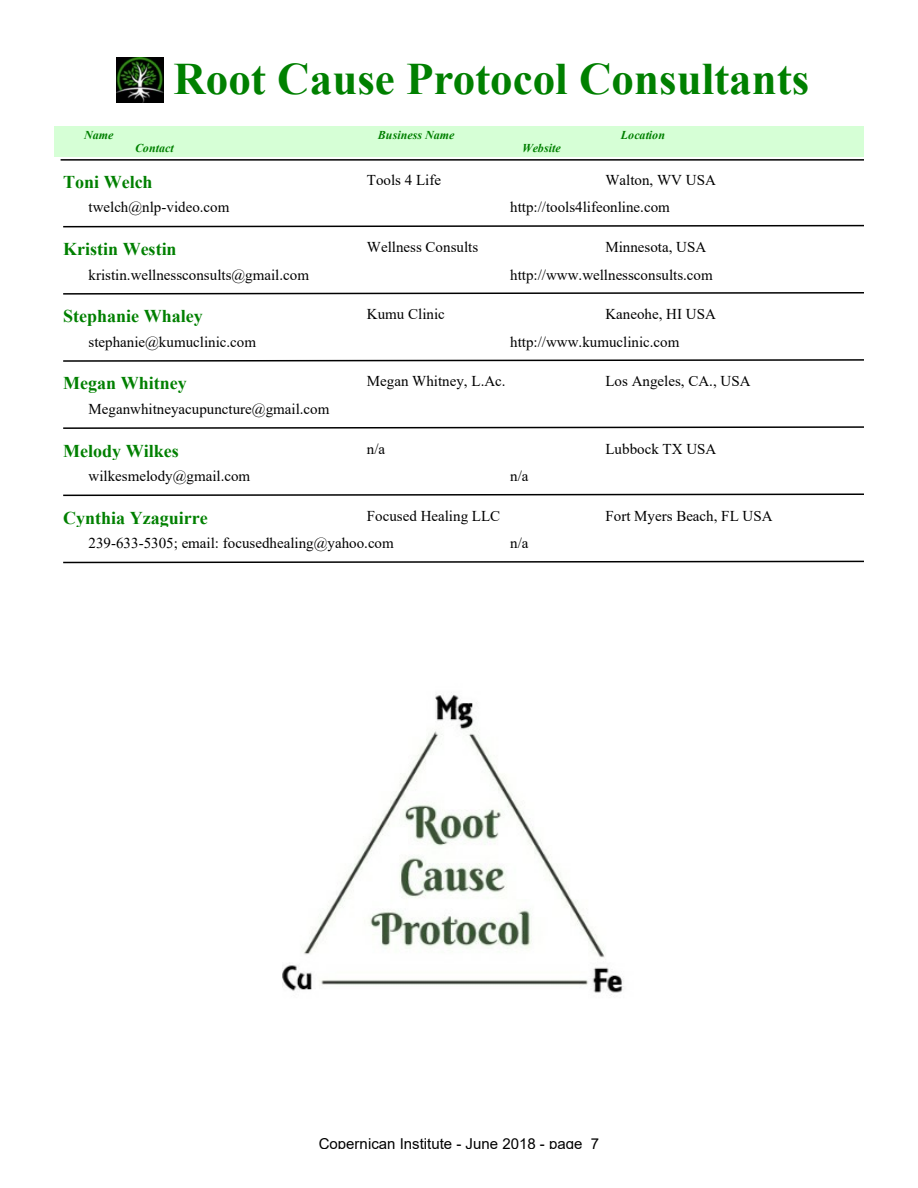
<style>
.page{position:relative;width:918px;height:1188px;background:#fff}
.page>*{position:absolute;margin:0;border:0;box-sizing:border-box;transform-origin:0 0}
.t1{font:700 45px "Times New Roman";color:#008000}
.t2{font:700 18px "Times New Roman";color:#008000}
.t3{font:15px "Times New Roman";color:#000}
.t4{font:15px "Arial";color:#000}
.t5{font:italic 700 12px "Times New Roman";color:#008000}
</style>
<div class="page">
<img style="left:116px;top:57px;width:47px;height:46px">
<hr style="left:61px;top:159px;width:803px;height:2px;background:#000">
<div style="left:54px;top:127px;width:810px;height:30px;background:#d6ffd6"></div>
<svg style="left:63px;top:224px;width:801px;height:4px"></svg>
<svg style="left:63px;top:292px;width:801px;height:3px"></svg>
<svg style="left:63px;top:359px;width:801px;height:3px"></svg>
<svg style="left:63px;top:426px;width:801px;height:3px"></svg>
<svg style="left:63px;top:493px;width:801px;height:4px"></svg>
<svg style="left:63px;top:560px;width:801px;height:4px"></svg>
<img style="left:282px;top:692px;width:342px;height:303px">
<h1 class="t1" style="left:173px;top:64px;width:638px">Root Cause Protocol Consultants</h1>
<p class="t5" style="left:84px;top:130px;width:31px">Name</p>
<p class="t5" style="left:378px;top:130px;width:78px">Business Name</p>
<p class="t5" style="left:621px;top:130px;width:46px">Location</p>
<p class="t5" style="left:135px;top:144px;width:40px">Contact</p>
<p class="t5" style="left:522px;top:144px;width:40px">Website</p>
<p class="t2" style="left:63px;top:176px;width:91px">Toni Welch</p>
<p class="t3" style="left:367px;top:175px;width:76px">Tools 4 Life</p>
<p class="t3" style="left:605px;top:175px;width:112px">Walton, WV USA</p>
<p class="t3" style="left:89px;top:202px;width:142px">twelch@nlp-video.com</p>
<p class="t3" style="left:510px;top:202px;width:161px">http://tools4lifeonline.com</p>
<p class="t2" style="left:63px;top:243px;width:115px">Kristin Westin</p>
<p class="t3" style="left:367px;top:242px;width:113px">Wellness Consults</p>
<p class="t3" style="left:605px;top:242px;width:102px">Minnesota, USA</p>
<p class="t3" style="left:89px;top:269px;width:222px">kristin.wellnessconsults@gmail.com</p>
<p class="t3" style="left:510px;top:269px;width:204px">http://www.wellnessconsults.com</p>
<p class="t2" style="left:63px;top:310px;width:141px">Stephanie Whaley</p>
<p class="t3" style="left:367px;top:309px;width:79px">Kumu Clinic</p>
<p class="t3" style="left:605px;top:309px;width:112px">Kaneohe, HI USA</p>
<p class="t3" style="left:89px;top:336px;width:169px">stephanie@kumuclinic.com</p>
<p class="t3" style="left:510px;top:336px;width:171px">http://www.kumuclinic.com</p>
<p class="t2" style="left:63px;top:377px;width:125px">Megan Whitney</p>
<p class="t3" style="left:367px;top:376px;width:140px">Megan Whitney, L.Ac.</p>
<p class="t3" style="left:605px;top:376px;width:147px">Los Angeles, CA., USA</p>
<p class="t3" style="left:89px;top:404px;width:242px">Meganwhitneyacupuncture@gmail.com</p>
<p class="t2" style="left:63px;top:444px;width:117px">Melody Wilkes</p>
<p class="t3" style="left:367px;top:443px;width:20px">n/a</p>
<p class="t3" style="left:605px;top:443px;width:112px">Lubbock TX USA</p>
<p class="t3" style="left:89px;top:471px;width:163px">wilkesmelody@gmail.com</p>
<p class="t3" style="left:510px;top:471px;width:20px">n/a</p>
<p class="t2" style="left:63px;top:512px;width:146px">Cynthia Yzaguirre</p>
<p class="t3" style="left:367px;top:510px;width:135px">Focused Healing LLC</p>
<p class="t3" style="left:605px;top:510px;width:169px">Fort Myers Beach, FL USA</p>
<p class="t3" style="left:89px;top:538px;width:307px">239-633-5305; email: focusedhealing@yahoo.com</p>
<p class="t3" style="left:510px;top:538px;width:20px">n/a</p>
<p class="t4" style="left:319px;top:1138px;width:282px">Copernican Institute - June 2018 - page 7</p>
</div>
